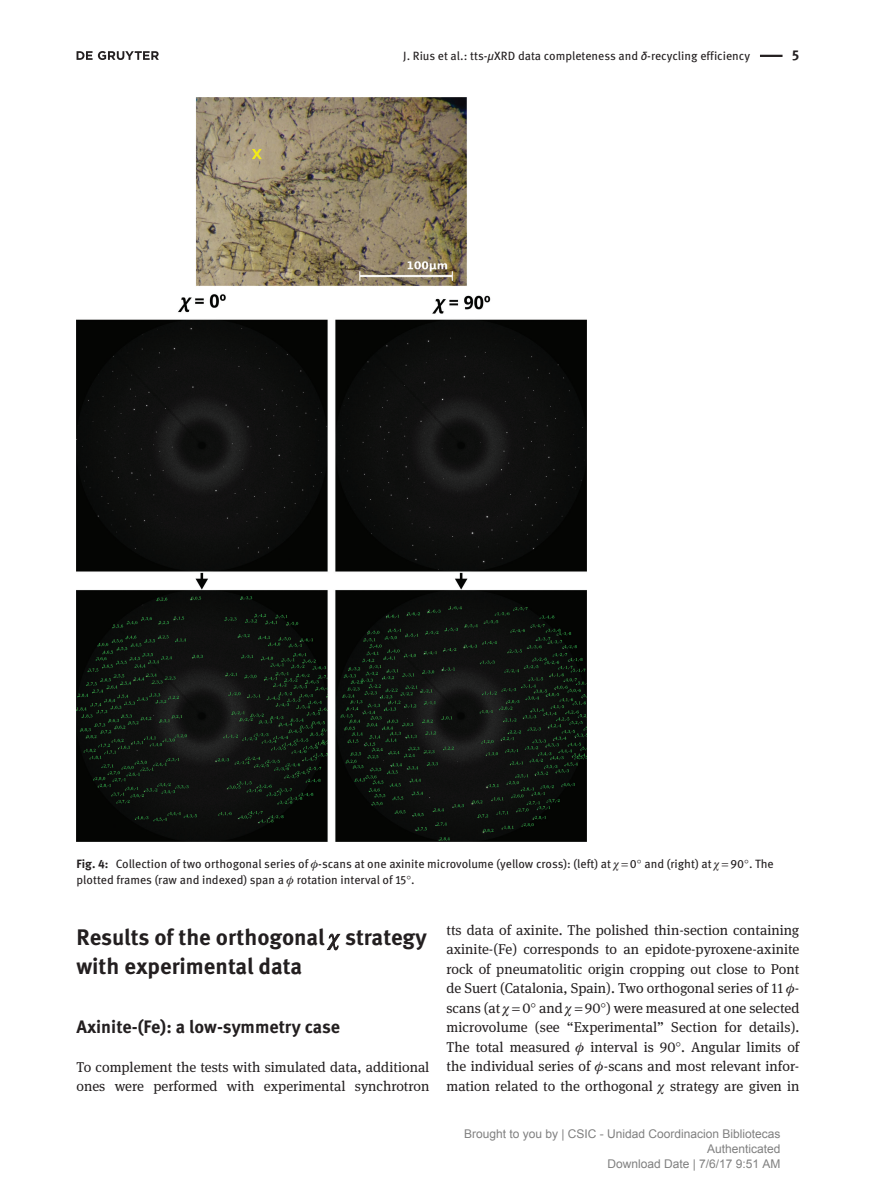
<style>
.page{position:relative;width:893px;height:1191px;background:#fff}
.page>*{position:absolute;margin:0;border:0;box-sizing:border-box;transform-origin:0 0}
.t1{font:700 22.5px/29.2px "DG Meta Science";color:#231f20}
.t2{font:700 18px "DG Meta Science";color:#231f20}
.t3{font:14.25px/19.5px "DG Meta Serif Science";color:#231f20;text-align:justify}
.t4{font:700 14.25px "DG Meta Science";color:#231f20}
.t5{font:12px "DG Meta Science";color:#231f20}
.t6{font:12px/15px "Arial";color:#808080;text-align:right}
.s1{font-style:italic}
.s2{font-weight:700}
</style>
<div class="page">
<hr style="left:760px;top:55px;width:22px;height:2px;background:#231f20">
<img style="left:77px;top:98px;width:510px;height:743px">
<svg style="left:77px;top:51px;width:82px;height:9px"></svg>
<svg style="left:326px;top:933px;width:15px;height:17px"></svg>
<p class="t5" style="left:403px;top:47px;width:348px">J. Rius et al.: tts-<span class="s1">μ</span>XRD data completeness and <span class="s1">δ</span>-recycling efficiency</p>
<p class="t4" style="left:792px;top:44px;width:9px">5</p>
<p class="t5" style="left:77px;top:854px;width:536px"><span class="s2">Fig. 4:</span> Collection of two orthogonal series of -scans at one axinite microvolume (yellow cross): (left) at</p>
<p class="t5" style="left:630px;top:854px;width:83px">0 and (right) at</p>
<p class="t5" style="left:730px;top:854px;width:45px">90 . The</p>
<p class="t5" style="left:77px;top:870px;width:340px">plotted frames (raw and indexed) span a rotation interval of 15 .</p>
<h1 class="t1" style="left:77px;top:921px;width:352px">Results of the orthogonal strategy with experimental data</h1>
<p class="t2" style="left:77px;top:1011px;width:265px">Axinite-(Fe): a low-symmetry case</p>
<p class="t3" style="left:77px;top:1056px;width:354px">To complement the tests with simulated data, additional ones were performed with experimental synchrotron</p>
<p class="t3" style="left:446px;top:920px;width:354px">tts data of axinite. The polished thin-section containing axinite-(Fe) corresponds to an epidote-pyroxene-axinite rock of pneumatolitic origin cropping out close to Pont de Suert (Catalonia, Spain). Two orthogonal series of 11 - scans (at</p>
<p class="t3" style="left:446px;top:998px;width:354px;text-indent:138px">90 ) were measured at one selected microvolume (see “Experimental” Section for details).<br>The total measured</p>
<p class="t3" style="left:522px;top:998px;width:42px">0 and</p>
<p class="t3" style="left:446px;top:1037px;width:354px;text-indent:144px">interval is 90 . Angular limits of the individual series of -scans and most relevant infor&shy;mation related to the orthogonal strategy are given in</p>
<p class="t6" style="left:464px;top:1127px;width:318px">Brought to you by | CSIC - Unidad Coordinacion Bibliotecas<br>Authenticated<br>Download Date | 7/6/17 9:51 AM</p>
</div>
